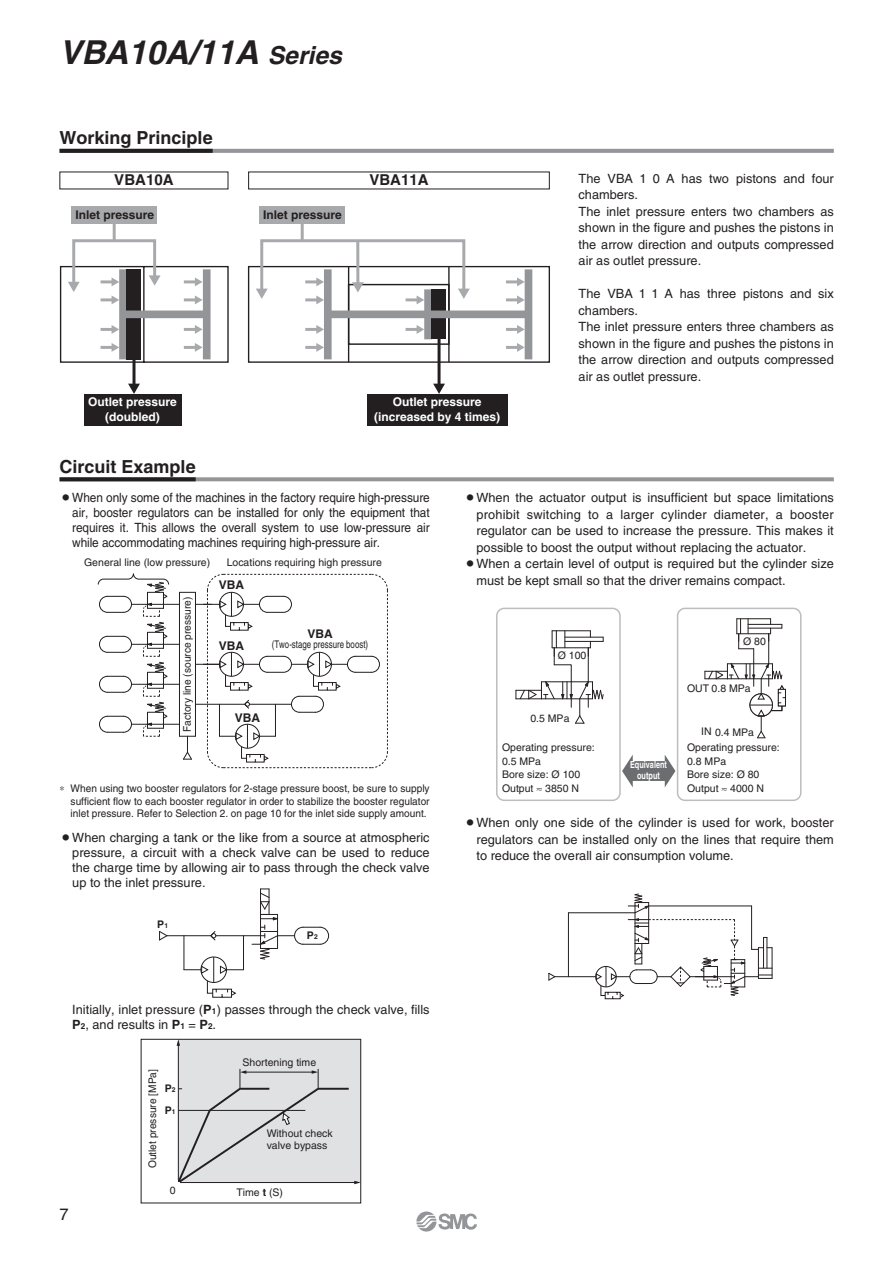
<style>
.page{position:relative;width:893px;height:1263px;background:#fff}
.page>*{position:absolute;margin:0;border:0;box-sizing:border-box;transform-origin:0 0}
.t1{font:italic 700 33px "Helvetica";color:#231f20}
.t2{font:700 18px "Helvetica";color:#231f20}
.t3{font:16.5px "Helvetica";color:#231f20}
.t4{font:700 15px "Helvetica";color:#231f20}
.t5{font:12.75px/16.5px "Helvetica";color:#231f20}
.t6{font:12.75px/15px "Helvetica";color:#231f20;text-align:justify;scale:.93 1}
.t7{font:700 12px/15px "Helvetica";color:#fff;text-align:center}
.t8{font:700 12px "Helvetica";color:#231f20}
.t9{font:10.5px/13.5px "Helvetica";color:#231f20}
.t10{font:10.5px/12.6px "Helvetica";color:#231f20;text-align:justify;scale:.96 1}
.t11{font:10.5px "Helvetica";color:#231f20;scale:.75 1}
.t12{font:700 10.5px/21.6px "Helvetica";color:#231f20}
.t13{font:700 9.75px/10.5px "Helvetica";color:#fff;text-align:center;scale:.75 1}
.s1{font-size:24.75px}
.s2{font-size:6.75px}
.s3{font-weight:700}
.s4{font-weight:700;font-size:8.25px}
</style>
<div class="page">
<svg style="left:213px;top:149px;width:620px;height:4px;background:#96989b"></svg>
<svg style="left:60px;top:149px;width:153px;height:4px"></svg>
<hr style="left:348px;top:267px;width:1px;height:95px;background:#231f20">
<hr style="left:448px;top:267px;width:1px;height:95px;background:#231f20">
<div style="left:348px;top:284px;width:101px;height:61px;border:1px solid #231f20"></div>
<div style="left:424px;top:289px;width:8px;height:50px;background:#939598"></div>
<div style="left:432px;top:289px;width:14px;height:50px;background:#231f20"></div>
<div style="left:324px;top:269px;width:7px;height:90px;background:#939598"></div>
<div style="left:248px;top:266px;width:302px;height:97px;border:1px solid #231f20"></div>
<div style="left:328px;top:311px;width:199px;height:7px;background:#939598"></div>
<div style="left:524px;top:269px;width:8px;height:90px;background:#939598"></div>
<hr style="left:113px;top:223px;width:3px;height:19px;background:#a8a9ad">
<hr style="left:132px;top:319px;width:3px;height:66px;background:#231f20">
<svg style="left:128px;top:384px;width:12px;height:10px"></svg>
<hr style="left:437px;top:337px;width:3px;height:48px;background:#231f20">
<svg style="left:433px;top:384px;width:12px;height:10px"></svg>
<svg style="left:405px;top:295px;width:19px;height:9px"></svg>
<svg style="left:405px;top:325px;width:19px;height:9px"></svg>
<svg style="left:59px;top:238px;width:170px;height:126px"></svg>
<hr style="left:301px;top:223px;width:3px;height:19px;background:#a8a9ad">
<hr style="left:356px;top:241px;width:3px;height:43px;background:#a8a9ad">
<svg style="left:352px;top:282px;width:12px;height:11px"></svg>
<div style="left:260px;top:239px;width:205px;height:53px;border:3px solid #a8a9ad"></div>
<svg style="left:458px;top:289px;width:12px;height:10px"></svg>
<svg style="left:256px;top:289px;width:12px;height:10px"></svg>
<svg style="left:305px;top:277px;width:19px;height:9px"></svg>
<svg style="left:305px;top:295px;width:19px;height:9px"></svg>
<svg style="left:305px;top:325px;width:19px;height:9px"></svg>
<svg style="left:305px;top:343px;width:19px;height:9px"></svg>
<svg style="left:506px;top:277px;width:18px;height:9px"></svg>
<svg style="left:506px;top:295px;width:18px;height:9px"></svg>
<svg style="left:506px;top:325px;width:18px;height:9px"></svg>
<svg style="left:506px;top:343px;width:18px;height:9px"></svg>
<div style="left:72px;top:207px;width:85px;height:17px;background:#a8a9ad"></div>
<div style="left:84px;top:394px;width:97px;height:32px;background:#231f20"></div>
<div style="left:367px;top:394px;width:141px;height:32px;background:#231f20"></div>
<div style="left:260px;top:207px;width:85px;height:17px;background:#a8a9ad"></div>
<svg style="left:196px;top:477px;width:637px;height:4px;background:#9b9d9f"></svg>
<svg style="left:60px;top:477px;width:136px;height:4px"></svg>
<hr style="left:216px;top:935px;width:44px;height:1px;background:#231f20">
<hr style="left:184px;top:936px;width:1px;height:34px;background:#231f20">
<hr style="left:243px;top:936px;width:1px;height:34px;background:#231f20">
<svg style="left:159px;top:931px;width:57px;height:10px"></svg>
<svg style="left:252px;top:889px;width:77px;height:71px"></svg>
<svg style="left:184px;top:957px;width:59px;height:41px"></svg>
<div style="left:178px;top:1039px;width:183px;height:144px;background:#e0e1e3"></div>
<div style="left:141px;top:1039px;width:220px;height:164px;border:1px solid #231f20"></div>
<hr style="left:178px;top:1044px;width:1px;height:139px;background:#231f20">
<svg style="left:176px;top:1039px;width:4px;height:7px"></svg>
<svg style="left:177px;top:1069px;width:184px;height:116px"></svg>
<div style="left:496px;top:608px;width:124px;height:193px;border:2px solid #bcbdc0;border-radius:7px"></div>
<div style="left:676px;top:608px;width:125px;height:193px;border:2px solid #bcbdc0;border-radius:7px"></div>
<svg style="left:622px;top:755px;width:53px;height:32px"></svg>
<hr style="left:552px;top:630px;width:38px;height:1px;background:#231f20">
<svg style="left:515px;top:631px;width:89px;height:93px"></svg>
<hr style="left:736px;top:618px;width:34px;height:1px;background:#231f20">
<svg style="left:704px;top:619px;width:82px;height:120px"></svg>
<hr style="left:554px;top:976px;width:41px;height:1px;background:#231f20">
<hr style="left:568px;top:913px;width:1px;height:64px;background:#231f20">
<hr style="left:568px;top:912px;width:67px;height:1px;background:#231f20">
<svg style="left:548px;top:972px;width:7px;height:9px"></svg>
<svg style="left:595px;top:893px;width:177px;height:106px"></svg>
<svg style="left:211px;top:576px;width:177px;height:192px"></svg>
<svg style="left:98px;top:573px;width:282px;height:190px"></svg>
<svg style="left:416px;top:1212px;width:61px;height:20px"></svg>
<h1 class="t1" style="left:60px;top:39px;width:284px">VBA10A/11A <span class="s1">Series</span></h1>
<h2 class="t2" style="left:60px;top:131px;width:155px">Working Principle</h2>
<p class="t4" style="left:114px;top:174px;width:61px">VBA10A</p>
<p class="t4" style="left:369px;top:174px;width:61px">VBA11A</p>
<p class="t8" style="left:75px;top:210px;width:80px">Inlet pressure</p>
<p class="t8" style="left:263px;top:210px;width:80px">Inlet pressure</p>
<p class="t7" style="left:88px;top:396px;width:90px">Outlet pressure (doubled)</p>
<p class="t7" style="left:374px;top:396px;width:128px">Outlet pressure (increased by 4 times)</p>
<p class="t5" style="left:578px;top:171px;width:257px">The VBA 1 0 A has two pistons and four chambers.<br>The inlet pressure enters two chambers as shown in the figure and pushes the pistons in the arrow direction and outputs compressed air as outlet pressure.</p>
<p class="t5" style="left:578px;top:286px;width:257px">The VBA 1 1 A has three pistons and six chambers.<br>The inlet pressure enters three chambers as shown in the figure and pushes the pistons in the arrow direction and outputs compressed air as outlet pressure.</p>
<h2 class="t2" style="left:60px;top:459px;width:138px">Circuit Example</h2>
<p class="t6" style="left:72px;top:492px;width:386px;text-indent:-13px">○When only some of the machines in the factory require high-pressure air, booster regulators can be installed for only the equipment that requires it. This allows the overall system to use low-pressure air while accommodating machines requiring high-pressure air.</p>
<p class="t5" style="left:476px;top:491px;width:359px;text-align:justify;text-indent:-13px">○When the actuator output is insufficient but space limitations prohibit switching to a larger cylinder diameter, a booster regulator can be used to increase the pressure. This makes it possible to boost the output without replacing the actuator.</p>
<p class="t5" style="left:476px;top:557px;width:359px;text-indent:-13px">○When a certain level of output is required but the cylinder size must be kept small so that the driver remains compact.</p>
<p class="t9" style="left:84px;top:556px;width:128px">General line (low pressure)</p>
<p class="t9" style="left:227px;top:556px;width:157px">Locations requiring high pressure</p>
<p class="t8" style="left:219px;top:580px;width:27px">VBA</p>
<p class="t9" style="left:181px;top:732px;width:137px;rotate:-90deg">Factory line (source pressure)</p>
<p class="t8" style="left:219px;top:641px;width:27px">VBA</p>
<p class="t8" style="left:307px;top:629px;width:27px">VBA</p>
<p class="t11" style="left:272px;top:640px;width:130px">(Two-stage pressure boost)</p>
<p class="t8" style="left:235px;top:713px;width:27px">VBA</p>
<p class="t10" style="left:71px;top:783px;width:375px;text-indent:-11px">∗ When using two booster regulators for 2-stage pressure boost, be sure to supply sufficient flow to each booster regulator in order to stabilize the booster regulator inlet pressure. Refer to Selection 2. on page 10 for the inlet side supply amount.</p>
<p class="t5" style="left:72px;top:831px;width:359px;line-height:15px;text-align:justify;text-indent:-13px">○When charging a tank or the like from a source at atmospheric pressure, a circuit with a check valve can be used to reduce the charge time by allowing air to pass through the check valve up to the inlet pressure.</p>
<p class="t12" style="left:157px;top:914px;width:12px">P<span class="s2">1</span></p>
<p class="t12" style="left:307px;top:926px;width:12px">P<span class="s2">2</span></p>
<p class="t5" style="left:72px;top:1003px;width:359px;line-height:15px">Initially, inlet pressure (<span class="s3">P</span><span class="s4">1</span>) passes through the check valve, fills<br><span class="s3">P</span><span class="s4">2</span>, and results in <span class="s3">P</span><span class="s4">1</span> = <span class="s3">P</span><span class="s4">2</span>.</p>
<p class="t3" style="left:60px;top:1208px;width:11px">7</p>
<p class="t9" style="left:147px;top:1168px;width:101px;rotate:-90deg">Outlet pressure [MPa]</p>
<p class="t12" style="left:165px;top:1079px;width:12px">P<span class="s2">2<br></span>P<span class="s2">1</span></p>
<p class="t9" style="left:170px;top:1185px;width:7px">0</p>
<p class="t9" style="left:243px;top:1057px;width:75px">Shortening time</p>
<p class="t9" style="left:267px;top:1128px;width:67px;line-height:12px">Without check valve bypass</p>
<p class="t9" style="left:236px;top:1186px;width:48px">Time <span class="s3">t</span> (S)</p>
<p class="t9" style="left:557px;top:649px;width:30px">Ø 100</p>
<p class="t9" style="left:530px;top:713px;width:41px">0.5 MPa</p>
<p class="t9" style="left:743px;top:635px;width:24px">Ø 80</p>
<p class="t9" style="left:687px;top:682px;width:65px">OUT 0.8 MPa</p>
<p class="t9" style="left:701px;top:725px;width:12px">IN</p>
<p class="t9" style="left:715px;top:726px;width:41px">0.4 MPa</p>
<p class="t9" style="left:502px;top:742px;width:94px">Operating pressure:<br>0.5 MPa<br>Bore size: Ø 100<br>Output ≈ 3850 N</p>
<p class="t9" style="left:687px;top:742px;width:94px">Operating pressure:<br>0.8 MPa<br>Bore size: Ø 80<br>Output ≈ 4000 N</p>
<p class="t13" style="left:630px;top:760px;width:51px">Equivalent output</p>
<p class="t5" style="left:476px;top:815px;width:359px;text-align:justify;text-indent:-13px">○When only one side of the cylinder is used for work, booster regulators can be installed only on the lines that require them to reduce the overall air consumption volume.</p>
</div>
